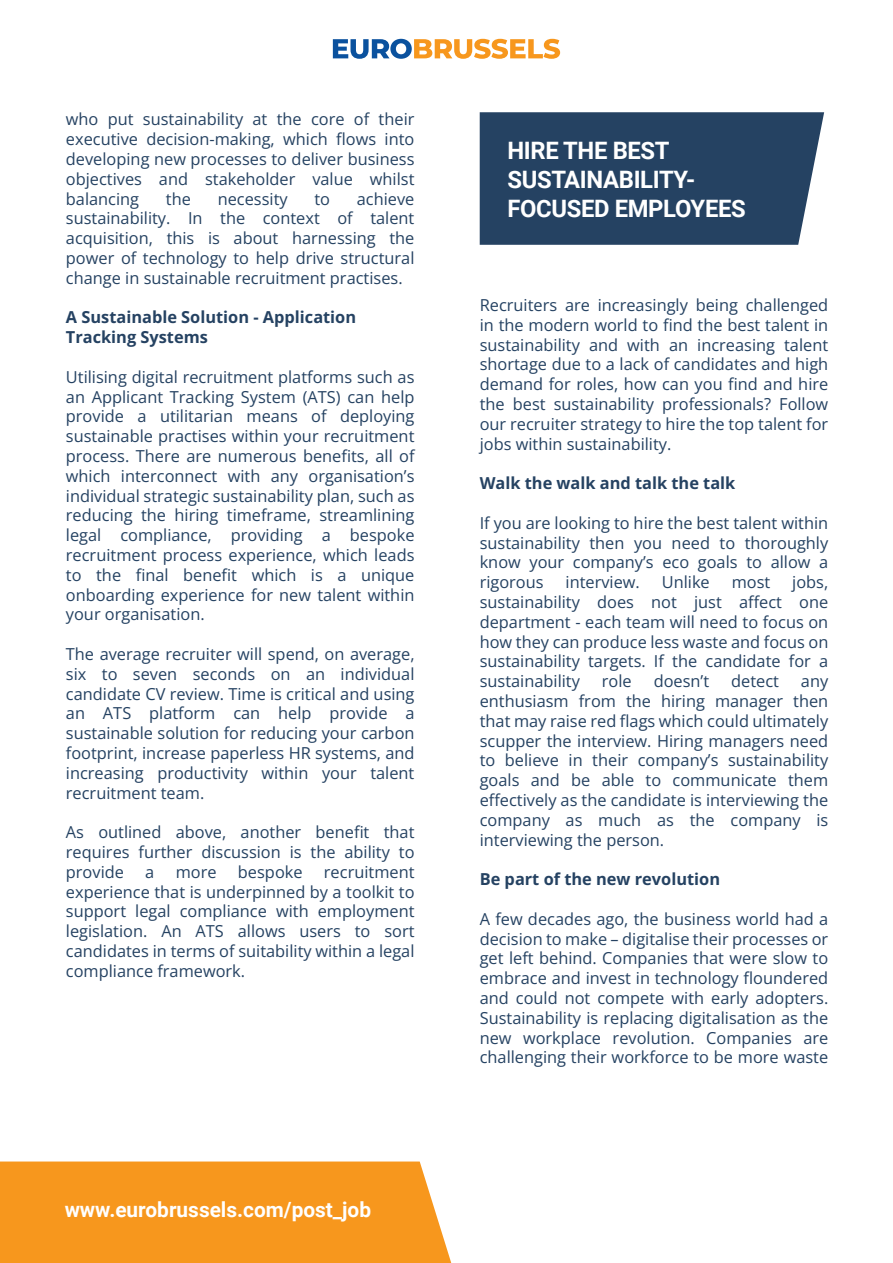
<style>
.page{position:relative;width:893px;height:1263px;background:#fff}
.page>*{position:absolute;margin:0;border:0;box-sizing:border-box;transform-origin:0 0}
.t1{font:700 24px/28.8px "Roboto";letter-spacing:-.015em;color:#fff}
.t2{font:700 21px "Roboto";color:#fff}
.t3{font:16.5px/19.8px "Open Sans";color:#254262;text-align:justify}
.t4{font:700 16.5px/19.8px "Open Sans";color:#254262}
</style>
<div class="page">
<div style="left:480px;top:112px;width:344px;height:133px;background:#254262"></div>
<div style="left:0;top:1161px;width:451px;height:102px;background:#f7971d"></div>
<svg style="left:333px;top:39px;width:227px;height:20px"></svg>
<p class="t3" style="left:66px;top:109px;width:350px">who put sustainability at the core of their executive decision-making, which flows into developing new processes to deliver business objectives and stakeholder value whilst balancing</p>
<p class="t3" style="left:66px;top:188px;width:350px;text-indent:291px">achieve sustainability. In the context of talent acquisition, this is about harnessing the power of technology to help drive structural change in sustainable recruitment practises.</p>
<p class="t4" style="left:66px;top:307px;width:292px">A Sustainable Solution - Application<br>Tracking Systems</p>
<p class="t3" style="left:66px;top:366px;width:350px">Utilising digital recruitment platforms such as an Applicant Tracking System (ATS) can help provide a utilitarian means of deploying sustainable practises within your recruitment process. There are numerous benefits, all of which interconnect with any organisation’s individual strategic sustainability plan, such as reducing the hiring timeframe, streamlining legal compliance, providing a bespoke recruitment process experience, which leads to the final benefit which is a unique onboarding experience for new talent within your organisation.</p>
<p class="t3" style="left:66px;top:644px;width:350px">The average recruiter will spend, on average, six to seven seconds on an individual candidate CV review. Time is critical and using an ATS platform can help provide a sustainable solution for reducing your carbon footprint, increase paperless HR systems, and increasing productivity within your talent recruitment team.</p>
<p class="t3" style="left:66px;top:822px;width:350px">As outlined above, another benefit that requires further discussion is the ability to provide</p>
<p class="t3" style="left:166px;top:188px;width:27px">the</p>
<p class="t3" style="left:218px;top:188px;width:72px">necessity</p>
<p class="t3" style="left:314px;top:188px;width:17px">to</p>
<p class="t3" style="left:145px;top:861px;width:11px">a</p>
<p class="t3" style="left:176px;top:861px;width:42px">more</p>
<p class="t3" style="left:238px;top:861px;width:66px">bespoke</p>
<p class="t3" style="left:66px;top:861px;width:350px;text-indent:258px">recruitment experience that is underpinned by a toolkit to support legal compliance with employment legislation. An ATS allows users to sort candidates in terms of suitability within a legal compliance framework.</p>
<p class="t2" style="left:65px;top:1195px;width:308px">www.eurobrussels.com/post_job</p>
<h1 class="t1" style="left:507px;top:135px;width:240px">HIRE THE BEST<br>SUSTAINABILITY-<br>FOCUSED EMPLOYEES</h1>
<p class="t3" style="left:480px;top:295px;width:350px">Recruiters are increasingly being challenged in the modern world to find the best talent in sustainability and with an increasing talent shortage due to a lack of candidates and high demand for roles, how can you find and hire the best sustainability professionals? Follow our recruiter strategy to hire the top talent for jobs within sustainability.</p>
<p class="t4" style="left:480px;top:473px;width:257px">Walk the walk and talk the talk</p>
<p class="t3" style="left:480px;top:512px;width:350px">If you are looking to hire the best talent within sustainability then you need to thoroughly know your company’s eco goals to allow a rigorous</p>
<p class="t3" style="left:480px;top:572px;width:350px;text-indent:313px">jobs, sustainability does not just affect one department - each team will need to focus on how they can produce less waste and focus on sustainability targets. If the candidate for a sustainability</p>
<p class="t3" style="left:566px;top:572px;width:76px">interview.</p>
<p class="t3" style="left:662px;top:572px;width:49px">Unlike</p>
<p class="t3" style="left:732px;top:572px;width:40px">most</p>
<p class="t3" style="left:602px;top:671px;width:31px">role</p>
<p class="t3" style="left:654px;top:671px;width:57px">doesn’t</p>
<p class="t3" style="left:731px;top:671px;width:49px">detect</p>
<p class="t3" style="left:480px;top:671px;width:350px;text-indent:321px">any enthusiasm from the hiring manager then that may raise red flags which could ultimately scupper the interview. Hiring managers need to believe in their company’s sustainability goals and be able to communicate them effectively as the candidate is interviewing the company as much as the company is interviewing the person.</p>
<p class="t4" style="left:480px;top:869px;width:242px">Be part of the new revolution</p>
<p class="t3" style="left:480px;top:908px;width:350px">A few decades ago, the business world had a decision to make – digitalise their processes or get left behind. Companies that were slow to embrace and invest in technology floundered and could not compete with early adopters.<br>Sustainability is replacing digitalisation as the new workplace revolution. Companies are challenging their workforce to be more waste</p>
</div>
